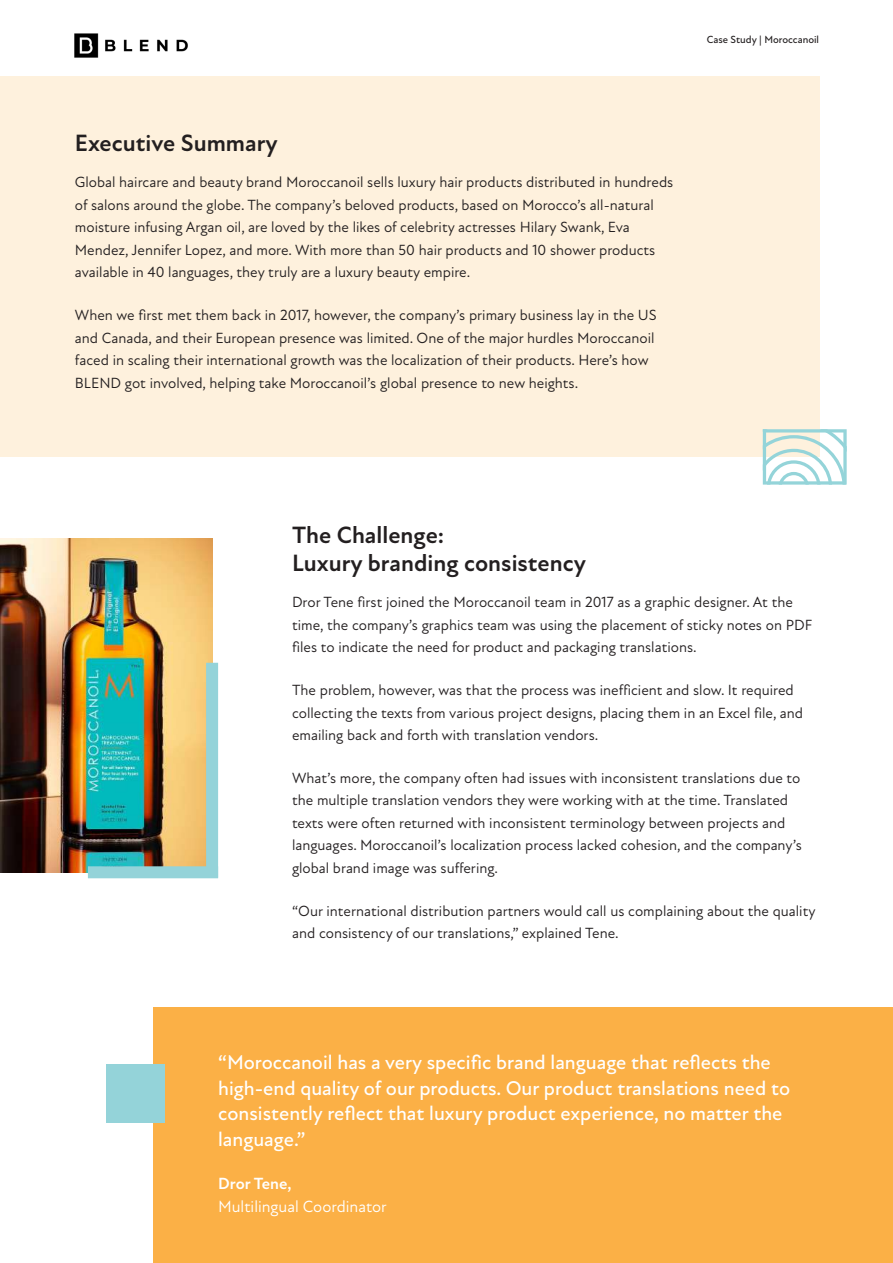
<style>
.page{position:relative;width:893px;height:1263px;background:#fff}
.page>*{position:absolute;margin:0;border:0;box-sizing:border-box;transform-origin:0 0}
.t1{font:700 24px/28.8px "Atten New";color:#231f20}
.t2{font:500 20.25px/25.5px "Atten New";color:#fff}
.t3{font:16.5px "Atten New";color:#fff}
.t4{font:700 16.5px "Atten New";color:#fff}
.t5{font:15px/22.5px "Atten New";color:#231f20}
.t6{font:500 10.5px "Atten New";color:#231f20}
</style>
<div class="page">
<img style="left:74px;top:33px;width:114px;height:25px">
<div style="left:0;top:76px;width:819px;height:381px;background:#fef1dd"></div>
<svg style="left:763px;top:429px;width:84px;height:56px"></svg>
<div style="left:153px;top:1007px;width:740px;height:256px;background:#fbb046"></div>
<img style="left:0;top:538px;width:212px;height:334px">
<div style="left:206px;top:663px;width:12px;height:215px;background:#94d3d9"></div>
<div style="left:88px;top:866px;width:130px;height:12px;background:#94d3d9"></div>
<div style="left:106px;top:1064px;width:58px;height:58px;background:#94d3d9"></div>
<p class="t6" style="left:707px;top:33px;width:114px">Case Study | Moroccanoil</p>
<h1 class="t1" style="left:75px;top:129px;width:204px">Executive Summary</h1>
<p class="t5" style="left:75px;top:171px;width:600px">Global haircare and beauty brand Moroccanoil sells luxury hair products distributed in hundreds of salons around the globe. The company’s beloved products, based on Morocco’s all-natural moisture infusing Argan oil, are loved by the likes of celebrity actresses Hilary Swank, Eva Mendez, Jennifer Lopez, and more. With more than 50 hair products and 10 shower products available in 40 languages, they truly are a luxury beauty empire.</p>
<p class="t5" style="left:75px;top:304px;width:583px">When we first met them back in 2017, however, the company’s primary business lay in the US and Canada, and their European presence was limited. One of the major hurdles Moroccanoil faced in scaling their international growth was the localization of their products. Here’s how BLEND got involved, helping take Moroccanoil’s global presence to new heights.</p>
<h1 class="t1" style="left:292px;top:521px;width:296px">The Challenge:<br>Luxury branding consistency</h1>
<p class="t5" style="left:292px;top:591px;width:522px">Dror Tene first joined the Moroccanoil team in 2017 as a graphic designer. At the time, the company’s graphics team was using the placement of sticky notes on PDF files to indicate the need for product and packaging translations.</p>
<p class="t5" style="left:292px;top:679px;width:513px">The problem, however, was that the process was inefficient and slow. It required collecting the texts from various project designs, placing them in an Excel file, and emailing back and forth with translation vendors.</p>
<p class="t5" style="left:292px;top:767px;width:511px">What’s more, the company often had issues with inconsistent translations due to the multiple translation vendors they were working with at the time. Translated texts were often returned with inconsistent terminology between projects and languages. Moroccanoil’s localization process lacked cohesion, and the company’s global brand image was suffering.</p>
<p class="t5" style="left:292px;top:900px;width:525px">“Our international distribution partners would call us complaining about the quality and consistency of our translations,” explained Tene.</p>
<h2 class="t2" style="left:218px;top:1050px;width:574px">“Moroccanoil has a very specific brand language that reflects the high-end quality of our products. Our product translations need to consistently reflect that luxury product experience, no matter the language.”</h2>
<p class="t4" style="left:218px;top:1174px;width:75px">Dror Tene,</p>
<p class="t3" style="left:218px;top:1196px;width:170px">Multilingual Coordinator</p>
</div>
